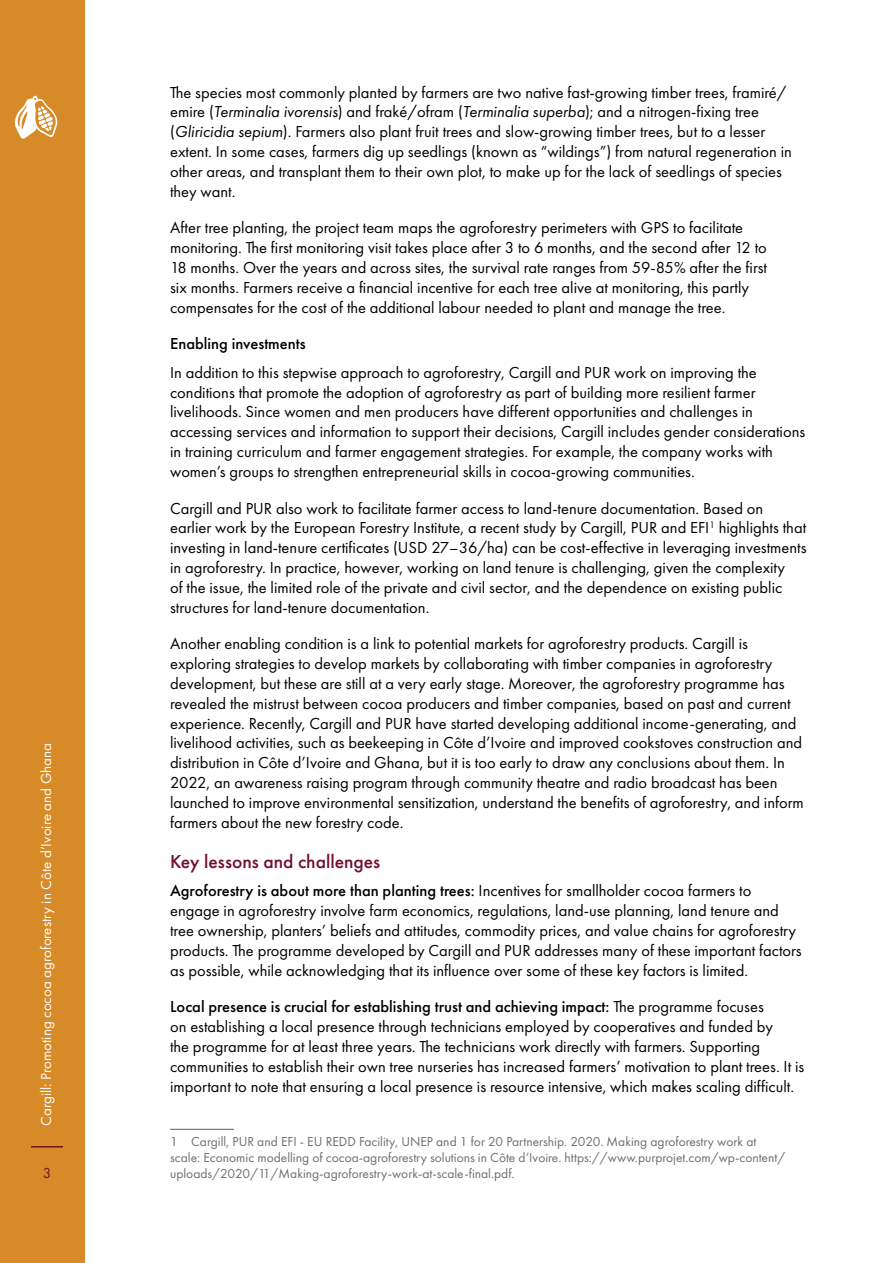
<style>
.page{position:relative;width:893px;height:1263px;background:#fff}
.page>*{position:absolute;margin:0;border:0;box-sizing:border-box;transform-origin:0 0}
.Heading{font:500 19.5px "Futura PT";color:#720e2b}
.Body{font:16.5px/19.8px "Futura PT";color:#000}
.Suheading{font:500 16.5px "Futura PT";color:#000}
.t1{font:15px "Futura PT";color:#fff}
.t2{font:15px "Futura PT";color:#720e2b}
.Footonote{font:13.5px/16.2px "Futura PT";color:#6d6e71}
.s1{font-style:italic}
.s2{font-weight:500}
</style>
<div class="page">
<div style="left:0;top:0;width:85px;height:1263px;background:#d78a28"></div>
<svg style="left:15px;top:96px;width:42px;height:43px"></svg>
<hr style="left:31px;top:1146px;width:32px;height:1px;background:#720e2b">
<hr style="left:170px;top:1129px;width:64px;height:1px;background:#6d6e71">
<p class="t1" style="left:37px;top:1125px;width:384px;rotate:-90deg">Cargill: Promoting cocoa agroforestry in Côte d’Ivoire and Ghana</p>
<p class="t2" style="left:43px;top:1164px;width:10px">3</p>
<p class="Body" style="left:170px;top:82px;width:623px">The species most commonly planted by farmers are two native fast-growing timber trees, framiré/ emire (<span class="s1">Terminalia ivorensis</span>) and fraké/ofram (<span class="s1">Terminalia superba</span>); and a nitrogen-fixing tree (<span class="s1">Gliricidia sepium</span>). Farmers also plant fruit trees and slow-growing timber trees, but to a lesser extent. In some cases, farmers dig up seedlings (known as “wildings”) from natural regeneration in other areas, and transplant them to their own plot, to make up for the lack of seedlings of species they want.</p>
<p class="Body" style="left:170px;top:218px;width:598px">After tree planting, the project team maps the agroforestry perimeters with GPS to facilitate monitoring. The first monitoring visit takes place after 3 to 6 months, and the second after 12 to 18 months. Over the years and across sites, the survival rate ranges from 59-85% after the first six months. Farmers receive a financial incentive for each tree alive at monitoring, this partly compensates for the cost of the additional labour needed to plant and manage the tree.</p>
<p class="Suheading" style="left:170px;top:334px;width:137px">Enabling investments</p>
<p class="Body" style="left:170px;top:362px;width:637px">In addition to this stepwise approach to agroforestry, Cargill and PUR work on improving the conditions that promote the adoption of agroforestry as part of building more resilient farmer livelihoods. Since women and men producers have different opportunities and challenges in accessing services and information to support their decisions, Cargill includes gender considerations in training curriculum and farmer engagement strategies. For example, the company works with women’s groups to strengthen entrepreneurial skills in cocoa-growing communities.</p>
<p class="Body" style="left:170px;top:498px;width:638px">Cargill and PUR also work to facilitate farmer access to land-tenure documentation. Based on earlier work by the European Forestry Institute, a recent study by Cargill, PUR and EFI<sup>1</sup> highlights that investing in land-tenure certificates (USD 27–36/ha) can be cost-effective in leveraging investments in agroforestry. In practice, however, working on land tenure is challenging, given the complexity<br>of the issue, the limited role of the private and civil sector, and the dependence on existing public structures for land-tenure documentation.</p>
<p class="Body" style="left:170px;top:634px;width:635px">Another enabling condition is a link to potential markets for agroforestry products. Cargill is exploring strategies to develop markets by collaborating with timber companies in agroforestry development, but these are still at a very early stage. Moreover, the agroforestry programme has revealed the mistrust between cocoa producers and timber companies, based on past and current experience. Recently, Cargill and PUR have started developing additional income-generating, and livelihood activities, such as beekeeping in Côte d’Ivoire and improved cookstoves construction and distribution in Côte d’Ivoire and Ghana, but it is too early to draw any conclusions about them. In 2022, an awareness raising program through community theatre and radio broadcast has been launched to improve environmental sensitization, understand the benefits of agroforestry, and inform farmers about the new forestry code.</p>
<p class="Heading" style="left:170px;top:850px;width:212px">Key lessons and challenges</p>
<p class="Body" style="left:170px;top:881px;width:633px"><span class="s2">Agroforestry is about more than planting trees:</span> Incentives for smallholder cocoa farmers to engage in agroforestry involve farm economics, regulations, land-use planning, land tenure and tree ownership, planters’ beliefs and attitudes, commodity prices, and value chains for agroforestry products. The programme developed by Cargill and PUR addresses many of these important factors as possible, while acknowledging that its influence over some of these key factors is limited.</p>
<p class="Body" style="left:170px;top:997px;width:636px"><span class="s2">Local presence is crucial for establishing trust and achieving impact:</span> The programme focuses<br>on establishing a local presence through technicians employed by cooperatives and funded by<br>the programme for at least three years. The technicians work directly with farmers. Supporting communities to establish their own tree nurseries has increased farmers’ motivation to plant trees. It is important to note that ensuring a local presence is resource intensive, which makes scaling difficult.</p>
<p class="Footonote" style="left:170px;top:1133px;width:617px">1 Cargill, PUR and EFI - EU REDD Facility, UNEP and 1 for 20 Partnership. 2020. Making agroforestry work at scale: Economic modelling of cocoa-agroforestry solutions in Côte d’Ivoire. https://www.purprojet.com/wp-content/ uploads/2020/11/Making-agroforestry-work-at-scale-final.pdf.</p>
</div>
